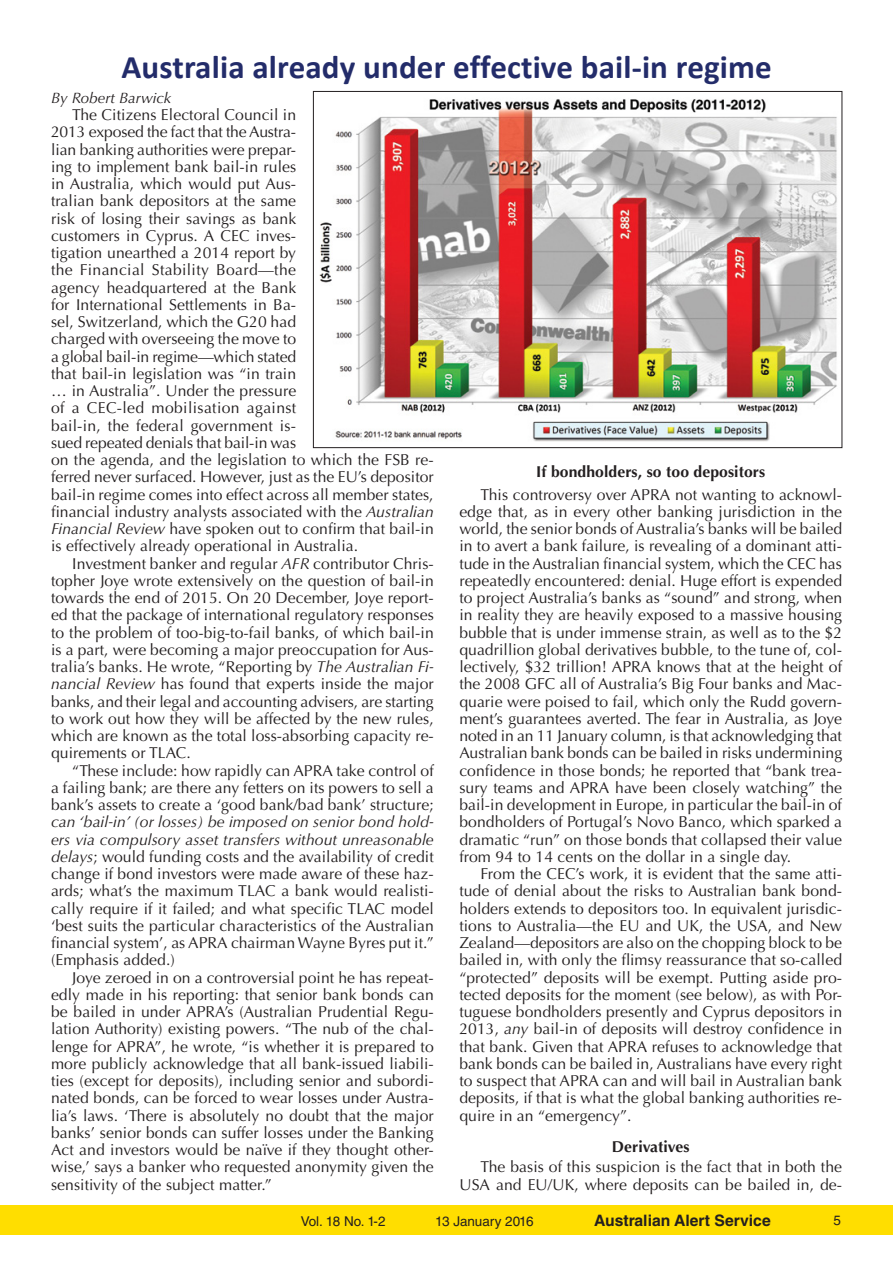
<style>
.page{position:relative;width:893px;height:1263px;background:#fff}
.page>*{position:absolute;margin:0;border:0;box-sizing:border-box;transform-origin:0 0}
.H2_Top_Db_Col_Single{font:700 33px "Calibri";letter-spacing:.005em;color:#232c6a}
.Bt1{font:15.75px/17.2px "Optima LT Std";letter-spacing:.005em;color:#231f20;text-align:justify}
.Bt1_Subhead{font:700 15.75px "Optima LT Std";letter-spacing:.005em;color:#231f20}
.t1{font:700 15.75px "Helvetica LT Std";color:#231f20}
.Bt_1_Byline{font:italic 15px "Optima LT Std";color:#231f20}
.t2{font:13.5px "Helvetica LT Std";letter-spacing:-.005em;color:#231f20}
.s1{font-style:italic}
</style>
<div class="page">
<div style="left:0;top:1205px;width:893px;height:29px;background:#ffde00"></div>
<img style="left:319px;top:99px;width:518px;height:343px">
<p class="H2_Top_Db_Col_Single" style="left:121px;top:46px;width:652px">Australia already under effective bail-in regime</p>
<p class="Bt_1_Byline" style="left:51px;top:89px;width:122px">By Robert Barwick</p>
<p class="Bt1" style="left:51px;top:106px;width:384px;text-align:left;text-indent:21px">The Citizens Electoral Council in<br>2013 exposed the fact that the Austra-<br>lian banking authorities were prepar-<br>ing to implement bank bail-in rules<br>in Australia, which would put Aus-<br>tralian bank depositors at the same<br>risk of losing their savings as bank<br>customers in Cyprus. A CEC inves-<br>tigation unearthed a 2014 report by<br>the Financial Stability Board—the<br>agency headquartered at the Bank<br>for International Settlements in Ba-<br>sel, Switzerland, which the G20 had<br>charged with overseeing the move to<br>a global bail-in regime—which stated<br>that bail-in legislation was “in train<br>… in Australia”. Under the pressure<br>of a CEC-led mobilisation against<br>bail-in, the federal government is-<br>sued repeated denials that bail-in was<br>on the agenda, and the legislation to which the FSB re&shy;ferred never surfaced. However, just as the EU’s depositor bail-in regime comes into effect across all member states, financial industry analysts associated with the <span class="s1">Australian Financial Review</span> have spoken out to confirm that bail-in is effectively already operational in Australia.</p>
<p class="Bt1" style="left:51px;top:555px;width:384px;text-indent:21px">Investment banker and regular <span class="s1">AFR</span> contributor Chris&shy;topher Joye wrote extensively on the question of bail-in towards the end of 2015. On 20 December, Joye report&shy;ed that the package of international regulatory responses to the problem of too-big-to-fail banks, of which bail-in is a part, were becoming a major preoccupation for Aus&shy;tralia’s banks. He wrote, “Reporting by <span class="s1">The Australian Fi&shy;nancial Review</span> has found that experts inside the major banks, and their legal and accounting advisers, are starting to work out how they will be affected by the new rules, which are known as the total loss-absorbing capacity re&shy;quirements or TLAC.</p>
<p class="Bt1" style="left:51px;top:762px;width:384px;text-indent:21px">“These include: how rapidly can APRA take control of a failing bank; are there any fetters on its powers to sell a bank’s assets to create a ‘good bank/bad bank’ structure; <span class="s1">can ‘bail-in’ (or losses) be imposed on senior bond hold&shy;ers via compulsory asset transfers without unreasonable delays</span>; would funding costs and the availability of credit change if bond investors were made aware of these haz&shy;ards; what’s the maximum TLAC a bank would realisti&shy;cally require if it failed; and what specific TLAC model ‘best suits the particular characteristics of the Australian financial system’, as APRA chairman Wayne Byres put it.” (Emphasis added.)</p>
<p class="Bt1" style="left:51px;top:969px;width:384px;text-indent:21px">Joye zeroed in on a controversial point he has repeat&shy;edly made in his reporting: that senior bank bonds can be bailed in under APRA’s (Australian Prudential Regu&shy;lation Authority) existing powers. “The nub of the chal&shy;lenge for APRA”, he wrote, “is whether it is prepared to more publicly acknowledge that all bank-issued liabili&shy;ties (except for deposits), including senior and subordi&shy;nated bonds, can be forced to wear losses under Austra&shy;lia’s laws. ‘There is absolutely no doubt that the major banks’ senior bonds can suffer losses under the Banking Act and investors would be naïve if they thought other&shy;wise,’ says a banker who requested anonymity given the sensitivity of the subject matter.”</p>
<p class="Bt1_Subhead" style="left:536px;top:462px;width:230px">If bondholders, so too depositors</p>
<p class="Bt1" style="left:459px;top:486px;width:384px;text-indent:21px">This controversy over APRA not wanting to acknowl&shy;edge that, as in every other banking jurisdiction in the world, the senior bonds of Australia’s banks will be bailed in to avert a bank failure, is revealing of a dominant atti&shy;tude in the Australian financial system, which the CEC has repeatedly encountered: denial. Huge effort is expended to project Australia’s banks as “sound” and strong, when in reality they are heavily exposed to a massive housing bubble that is under immense strain, as well as to the $2 quadrillion global derivatives bubble, to the tune of, col&shy;lectively, $32 trillion! APRA knows that at the height of the 2008 GFC all of Australia’s Big Four banks and Mac&shy;quarie were poised to fail, which only the Rudd govern&shy;ment’s guarantees averted. The fear in Australia, as Joye noted in an 11 January column, is that acknowledging that Australian bank bonds can be bailed in risks undermining confidence in those bonds; he reported that “bank trea&shy;sury teams and APRA have been closely watching” the bail-in development in Europe, in particular the bail-in of bondholders of Portugal’s Novo Banco, which sparked a dramatic “run” on those bonds that collapsed their value from 94 to 14 cents on the dollar in a single day.</p>
<p class="Bt1" style="left:459px;top:865px;width:384px;text-indent:21px">From the CEC’s work, it is evident that the same atti&shy;tude of denial about the risks to Australian bank bond&shy;holders extends to depositors too. In equivalent jurisdic&shy;tions to Australia—the EU and UK, the USA, and New Zealand—depositors are also on the chopping block to be bailed in, with only the flimsy reassurance that so-called “protected” deposits will be exempt. Putting aside pro&shy;tected deposits for the moment (see below), as with Por&shy;tuguese bondholders presently and Cyprus depositors in 2013, <span class="s1">any</span> bail-in of deposits will destroy confidence in that bank. Given that APRA refuses to acknowledge that bank bonds can be bailed in, Australians have every right to suspect that APRA can and will bail in Australian bank deposits, if that is what the global banking authorities re&shy;quire in an “emergency”.</p>
<p class="Bt1_Subhead" style="left:612px;top:1138px;width:79px">Derivatives</p>
<p class="Bt1" style="left:459px;top:1159px;width:384px;text-align:right">The basis of this suspicion is the fact that in both the<br>USA and EU/UK, where deposits can be bailed in, de-</p>
<p class="t2" style="left:301px;top:1213px;width:86px">Vol. 18 No. 1-2</p>
<p class="t2" style="left:435px;top:1213px;width:100px">13 January 2016</p>
<p class="t1" style="left:594px;top:1211px;width:178px">Australian Alert Service</p>
<p class="t2" style="left:833px;top:1213px;width:9px">5</p>
</div>
